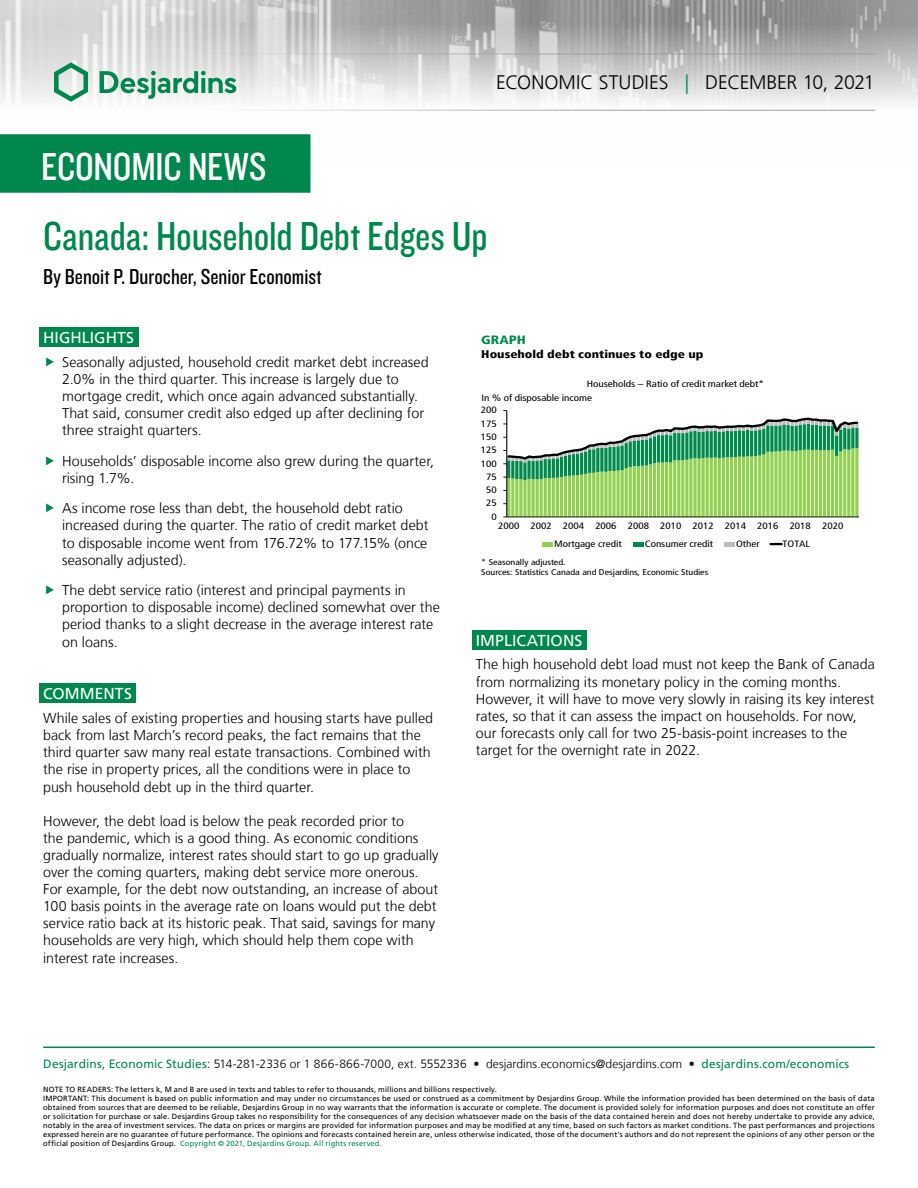
<style>
.page{position:relative;width:918px;height:1188px;background:#fff}
.page>*{position:absolute;margin:0;border:0;box-sizing:border-box;transform-origin:0 0}
.t1{font:42px "Knockout 29 Junior Ltweight";letter-spacing:-.005em;color:#00874e}
.t2{font:40.5px "Knockout 29 Junior Ltweight";letter-spacing:-.005em;color:#fff}
.t3{font:22.5px "Knockout 29 Junior Ltweight";color:#000}
.t4{font:300 19.5px "Frutiger LT";letter-spacing:-.005em;color:#000}
.t5{font:15.75px "Frutiger LT";letter-spacing:.005em;color:#fff}
.t6{font:300 14.25px/17.1px "Frutiger LT";color:#000}
.t7{font:300 12px "Frutiger LT";letter-spacing:.005em;color:#000}
.t8{font:900 condensed 12px "Frutiger LT";color:#008b4d;scale:1.2 1}
.t9{font:900 condensed 11.1px "Frutiger LT";color:#000;scale:1.2 1}
.t10{font:condensed 9.3px "Frutiger LT";color:#000;scale:1.2 1}
.t11{font:condensed 9.15px/14px "Frutiger LT";color:#000;scale:1.2 1}
.t12{font:condensed 8.25px/9.9px "Frutiger LT";color:#000;scale:1.2 1}
.t13{font:7.5px/9px "Frutiger LT";letter-spacing:.02em;color:#000}
.s1{color:#00874e}
.s2{font-weight:400;color:#00874e}
</style>
<div class="page">
<img style="left:0;top:0;width:918px;height:164px">
<hr style="left:43px;top:54px;width:832px;height:1px;background:#9d9d9c">
<hr style="left:43px;top:110px;width:832px;height:1px;background:#9d9d9c">
<svg style="left:54px;top:62px;width:34px;height:40px"></svg>
<svg style="left:100px;top:71px;width:136px;height:28px"></svg>
<div style="left:0;top:135px;width:310px;height:57px;background:#00874e"></div>
<div style="left:0;top:134px;width:310px;height:59px;border:2px solid #00874e"></div>
<hr style="left:43px;top:1047px;width:832px;height:1px;background:#00874e">
<div style="left:39px;top:327px;width:99px;height:20px;background:#00874e"></div>
<div style="left:39px;top:683px;width:97px;height:20px;background:#00874e"></div>
<div style="left:472px;top:630px;width:114px;height:20px;background:#00874e"></div>
<svg style="left:503px;top:410px;width:356px;height:108px"></svg>
<hr style="left:543px;top:542px;width:10px;height:4px;background:#92d050">
<hr style="left:633px;top:542px;width:11px;height:4px;background:#008b4d">
<hr style="left:724px;top:542px;width:11px;height:4px;background:#bdbcbc">
<svg style="left:771px;top:543px;width:10px;height:2px"></svg>
<h3 class="t4" style="left:496px;top:72px;width:380px">ECONOMIC STUDIES <span class="s1">|</span> DECEMBER 10, 2021</h3>
<h2 class="t2" style="left:41px;top:140px;width:227px">ECONOMIC NEWS</h2>
<h1 class="t1" style="left:43px;top:209px;width:446px">Canada: Household Debt Edges Up</h1>
<h3 class="t3" style="left:43px;top:262px;width:280px">By Benoit P. Durocher, Senior Economist</h3>
<p class="t5" style="left:43px;top:328px;width:92px">HIGHLIGHTS</p>
<p class="t6" style="left:62px;top:353px;width:368px">Seasonally adjusted, household credit market debt increased 2.0% in the third quarter. This increase is largely due to mortgage credit, which once again advanced substantially.<br>That said, consumer credit also edged up after declining for three straight quarters.</p>
<p class="t6" style="left:62px;top:452px;width:374px">Households’ disposable income also grew during the quarter, rising 1.7%.</p>
<p class="t6" style="left:62px;top:500px;width:368px">As income rose less than debt, the household debt ratio increased during the quarter. The ratio of credit market debt to disposable income went from 176.72% to 177.15% (once seasonally adjusted).</p>
<p class="t6" style="left:62px;top:582px;width:379px">The debt service ratio (interest and principal payments in proportion to disposable income) declined somewhat over the period thanks to a slight decrease in the average interest rate on loans.</p>
<p class="t5" style="left:43px;top:685px;width:90px">COMMENTS</p>
<p class="t6" style="left:43px;top:710px;width:391px">While sales of existing properties and housing starts have pulled back from last March’s record peaks, the fact remains that the third quarter saw many real estate transactions. Combined with the rise in property prices, all the conditions were in place to push household debt up in the third quarter.</p>
<p class="t6" style="left:43px;top:813px;width:397px">However, the debt load is below the peak recorded prior to<br>the pandemic, which is a good thing. As economic conditions gradually normalize, interest rates should start to go up gradually over the coming quarters, making debt service more onerous.<br>For example, for the debt now outstanding, an increase of about 100 basis points in the average rate on loans would put the debt service ratio back at its historic peak. That said, savings for many households are very high, which should help them cope with interest rate increases.</p>
<p class="t8" style="left:481px;top:333px;width:39px">GRAPH</p>
<p class="t9" style="left:481px;top:347px;width:187px">Household debt continues to edge up</p>
<p class="t11" style="left:481px;top:377px;width:237px;text-indent:105px">Households – Ratio of credit market debt*<br>In % of disposable income</p>
<p class="t10" style="left:481px;top:405px;width:15px">200</p>
<p class="t11" style="left:481px;top:417px;width:15px">175</p>
<p class="t11" style="left:481px;top:430px;width:15px">150</p>
<p class="t11" style="left:481px;top:443px;width:15px">125</p>
<p class="t11" style="left:481px;top:456px;width:15px">100</p>
<p class="t11" style="left:486px;top:470px;width:10px">75</p>
<p class="t11" style="left:486px;top:483px;width:10px">50</p>
<p class="t10" style="left:486px;top:498px;width:10px">25</p>
<p class="t11" style="left:491px;top:510px;width:6px">0</p>
<p class="t11" style="left:498px;top:518px;width:289px">2000 2002 2004 2006 2008 2010 2012 2014 2016 2018 2020</p>
<p class="t10" style="left:554px;top:538px;width:58px">Mortgage credit</p>
<p class="t10" style="left:645px;top:538px;width:59px">Consumer credit</p>
<p class="t10" style="left:736px;top:538px;width:21px">Other</p>
<p class="t10" style="left:783px;top:538px;width:24px">TOTAL</p>
<p class="t12" style="left:481px;top:557px;width:191px">* Seasonally adjusted.<br>Sources: Statistics Canada and Desjardins, Economic Studies</p>
<p class="t5" style="left:476px;top:631px;width:108px">IMPLICATIONS</p>
<p class="t6" style="left:476px;top:656px;width:400px">The high household debt load must not keep the Bank of Canada from normalizing its monetary policy in the coming months.<br>However, it will have to move very slowly in raising its key interest rates, so that it can assess the impact on households. For now, our forecasts only call for two 25‑basis-point increases to the target for the overnight rate in 2022.</p>
<p class="t7" style="left:43px;top:1057px;width:808px"><span class="s2">Desjardins, Economic Studies:</span> 514‑281‑2336 or 1 866‑866‑7000, ext. 5552336 • desjardins.economics@desjardins.com • <span class="s2">desjardins.com/economics</span></p>
<p class="t13" style="left:43px;top:1085px;width:833px">NOTE TO READERS: The letters k, M and B are used in texts and tables to refer to thousands, millions and billions respectively.<br>IMPORTANT: This document is based on public information and may under no circumstances be used or construed as a commitment by Desjardins Group. While the information provided has been determined on the basis of data obtained from sources that are deemed to be reliable, Desjardins Group in no way warrants that the information is accurate or complete. The document is provided solely for information purposes and does not constitute an offer or solicitation for purchase or sale. Desjardins Group takes no responsibility for the consequences of any decision whatsoever made on the basis of the data contained herein and does not hereby undertake to provide any advice, notably in the area of investment services. The data on prices or margins are provided for information purposes and may be modified at any time, based on such factors as market conditions. The past performances and projections expressed herein are no guarantee of future performance. The opinions and forecasts contained herein are, unless otherwise indicated, those of the document’s authors and do not represent the opinions of any other person or the official position of Desjardins Group. <span class="s1">Copyright © 2021, Desjardins Group. All rights reserved.</span></p>
</div>
